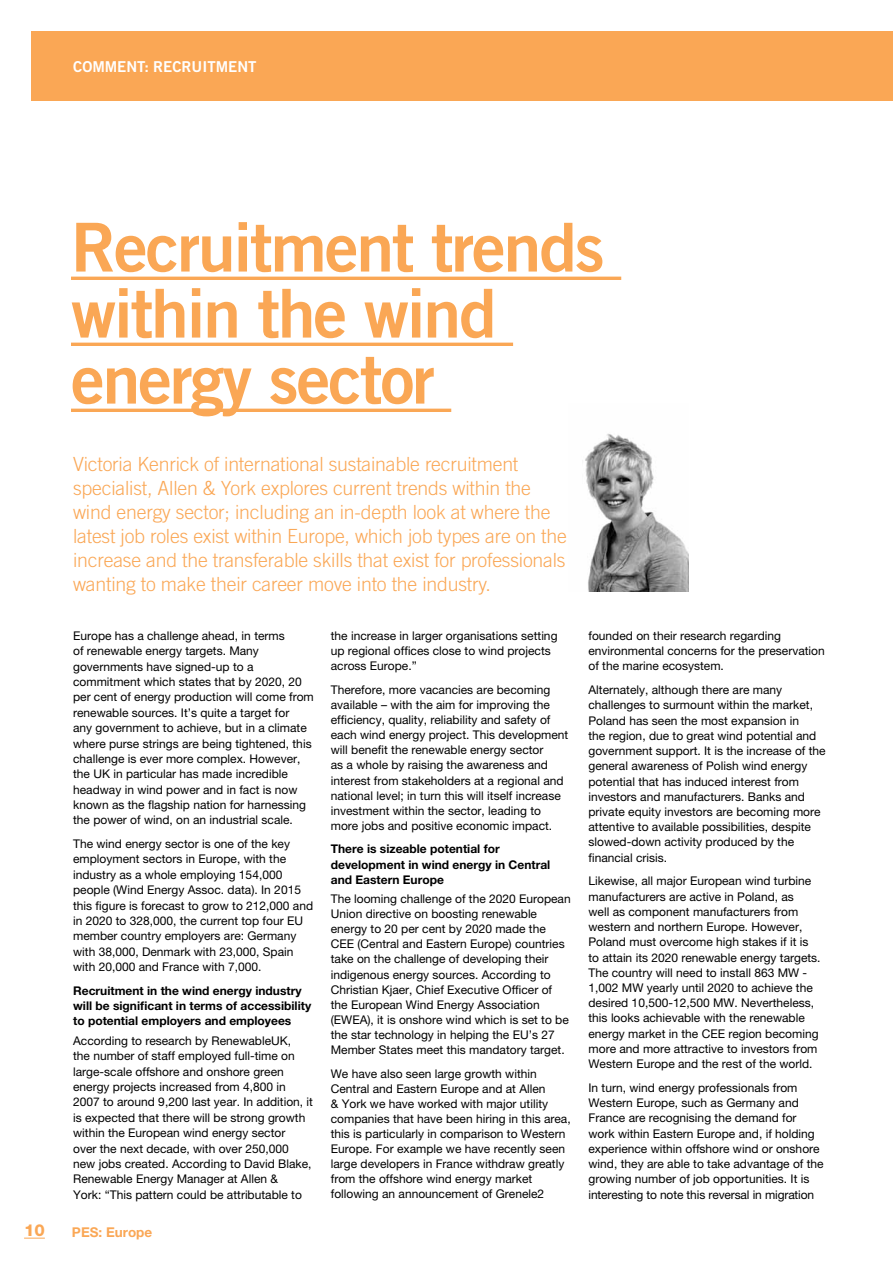
<style>
.page{position:relative;width:893px;height:1263px;background:#fff}
.page>*{position:absolute;margin:0;border:0;box-sizing:border-box;transform-origin:0 0}
.t1{font:67.5px/66px "Trade Gothic Bold Two";letter-spacing:-.03em;color:#faa755}
.t2{font:300 19.5px/24px "Trade Gothic";letter-spacing:-.01em;color:#faa755}
.t3{font:800 16.5px "Helvetica Neue";color:#faa755}
.t4{font:15px "Trade Gothic Bold Two";color:#fff}
.t5{font:700 13.5px "Helvetica Neue LT Pro";color:#faa755}
.t6{font:12px/15.3px "Helvetica Neue LT Pro";color:#000}
.t7{font:700 12px/15.3px "Helvetica Neue LT Pro";color:#000}
</style>
<div class="page">
<hr style="left:71px;top:277px;width:550px;height:3px;background:#faa755">
<hr style="left:71px;top:343px;width:442px;height:3px;background:#faa755">
<hr style="left:71px;top:409px;width:380px;height:3px;background:#faa755">
<div style="left:31px;top:32px;width:862px;height:69px;background:#faa755"></div>
<img style="left:585px;top:433px;width:104px;height:158px">
<svg style="left:24px;top:1238px;width:21px;height:1px"></svg>
<p class="t4" style="left:73px;top:58px;width:185px">COMMENT: RECRUITMENT</p>
<h1 class="t1" style="left:71px;top:213px;width:535px">Recruitment trends within the wind energy sector</h1>
<p class="t2" style="left:73px;top:452px;width:495px">Victoria Kenrick of international sustainable recruitment specialist, Allen &amp; York explores current trends within the wind energy sector; including an in-depth look at where the latest job roles exist within Europe, which job types are on the increase and the transferable skills that exist for professionals wanting to make their career move into the industry.</p>
<p class="t6" style="left:73px;top:628px;width:242px">Europe has a challenge ahead, in terms<br>of renewable energy targets. Many governments have signed-up to a commitment which states that by 2020, 20 per cent of energy production will come from renewable sources. It’s quite a target for<br>any government to achieve, but in a climate where purse strings are being tightened, this challenge is ever more complex. However, the UK in particular has made incredible headway in wind power and in fact is now known as the flagship nation for harnessing the power of wind, on an industrial scale.</p>
<p class="t6" style="left:73px;top:836px;width:242px">The wind energy sector is one of the key employment sectors in Europe, with the industry as a whole employing 154,000 people (Wind Energy Assoc. data). In 2015 this figure is forecast to grow to 212,000 and in 2020 to 328,000, the current top four EU member country employers are: Germany with 38,000, Denmark with 23,000, Spain with 20,000 and France with 7,000.</p>
<p class="t7" style="left:73px;top:982px;width:240px">Recruitment in the wind energy industry will be significant in terms of accessibility to potential employers and employees</p>
<p class="t6" style="left:73px;top:1033px;width:241px">According to research by RenewableUK,<br>the number of staff employed full-time on large-scale offshore and onshore green energy projects increased from 4,800 in 2007 to around 9,200 last year. In addition, it is expected that there will be strong growth within the European wind energy sector<br>over the next decade, with over 250,000 new jobs created. According to David Blake, Renewable Energy Manager at Allen &amp;<br>York: “This pattern could be attributable to</p>
<h3 class="t3" style="left:24px;top:1221px;width:22px">10</h3>
<p class="t5" style="left:72px;top:1223px;width:82px">PES: Europe</p>
<p class="t6" style="left:331px;top:628px;width:228px">the increase in larger organisations setting up regional offices close to wind projects across Europe.”</p>
<p class="t6" style="left:331px;top:682px;width:239px">Therefore, more vacancies are becoming available – with the aim for improving the efficiency, quality, reliability and safety of each wind energy project. This development will benefit the renewable energy sector<br>as a whole by raising the awareness and interest from stakeholders at a regional and national level; in turn this will itself increase investment within the sector, leading to more jobs and positive economic impact.</p>
<p class="t7" style="left:331px;top:841px;width:221px">There is sizeable potential for development in wind energy in Central and Eastern Europe</p>
<p class="t6" style="left:331px;top:891px;width:241px">The looming challenge of the 2020 European Union directive on boosting renewable energy to 20 per cent by 2020 made the CEE (Central and Eastern Europe) countries take on the challenge of developing their indigenous energy sources. According to Christian Kjaer, Chief Executive Officer of the European Wind Energy Association (EWEA), it is onshore wind which is set to be the star technology in helping the EU’s 27<br>Member States meet this mandatory target.</p>
<p class="t6" style="left:331px;top:1065px;width:241px">We have also seen large growth within Central and Eastern Europe and at Allen<br>&amp; York we have worked with major utility companies that have been hiring in this area, this is particularly in comparison to Western Europe. For example we have recently seen large developers in France withdraw greatly from the offshore wind energy market following an announcement of Grenele2</p>
<p class="t6" style="left:588px;top:628px;width:238px">founded on their research regarding environmental concerns for the preservation of the marine ecosystem.</p>
<p class="t6" style="left:588px;top:682px;width:239px">Alternately, although there are many challenges to surmount within the market, Poland has seen the most expansion in<br>the region, due to great wind potential and government support. It is the increase of the general awareness of Polish wind energy potential that has induced interest from investors and manufacturers. Banks and private equity investors are becoming more attentive to available possibilities, despite slowed-down activity produced by the financial crisis.</p>
<p class="t6" style="left:588px;top:873px;width:234px">Likewise, all major European wind turbine manufacturers are active in Poland, as<br>well as component manufacturers from western and northern Europe. However, Poland must overcome high stakes if it is to attain its 2020 renewable energy targets.<br>The country will need to install 863 MW - 1,002 MW yearly until 2020 to achieve the desired 10,500-12,500 MW. Nevertheless, this looks achievable with the renewable energy market in the CEE region becoming more and more attractive to investors from Western Europe and the rest of the world.</p>
<p class="t6" style="left:588px;top:1080px;width:237px">In turn, wind energy professionals from Western Europe, such as Germany and France are recognising the demand for work within Eastern Europe and, if holding experience within offshore wind or onshore wind, they are able to take advantage of the growing number of job opportunities. It is interesting to note this reversal in migration</p>
</div>
